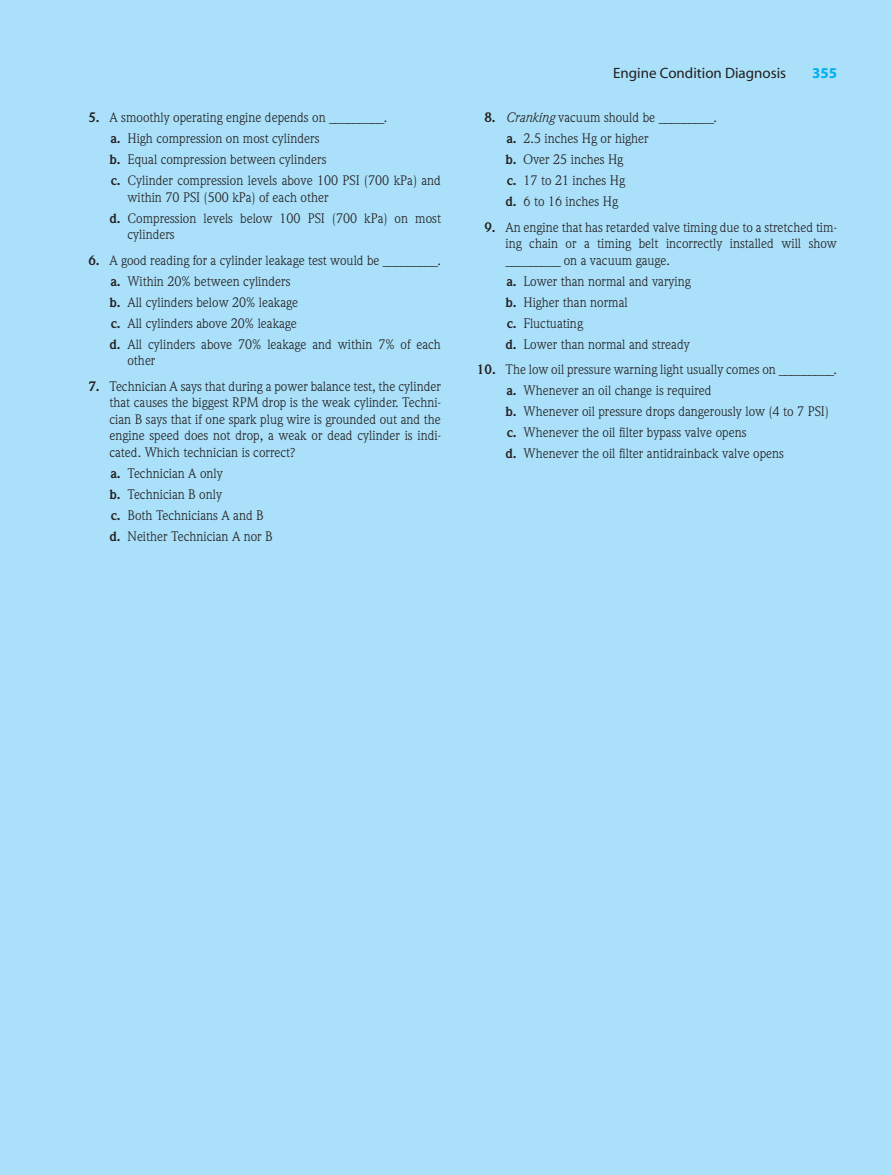
<style>
.page{position:relative;width:891px;height:1175px;background:#fff}
.page>*{position:absolute;margin:0;border:0;box-sizing:border-box;transform-origin:0 0}
.t1{font:15px "Myriad";color:#231f20}
.t2{font:700 15px "Myriad";color:#00aeef}
.t3{font:13.5px/21px "Weidemann";color:#231f20}
.s1{font-weight:700}
.s2{font-style:italic}
</style>
<div class="page">
<div style="left:0;top:0;width:891px;height:1174px;background:#aae0f9"></div>
<p class="t3" style="left:109px;top:108px;width:333px;text-indent:-21px"><span class="s1">5.</span> A smoothly operating engine depends on _________.<br><span class="s1">a.</span> High compression on most cylinders<br><span class="s1">b.</span> Equal compression between cylinders<br><span class="s1">c.</span> Cylinder compression levels above 100 PSI (700 kPa) and</p>
<p class="t3" style="left:109px;top:188px;width:333px;text-indent:18px">within 70 PSI (500 kPa) of each other<br><span class="s1">d.</span> Compression levels below 100 PSI (700 kPa) on most</p>
<p class="t3" style="left:127px;top:225px;width:49px">cylinders</p>
<p class="t3" style="left:109px;top:251px;width:333px;text-indent:-21px"><span class="s1">6.</span> A good reading for a cylinder leakage test would be _________. <span class="s1">a.</span> Within 20% between cylinders<br><span class="s1">b.</span> All cylinders below 20% leakage<br><span class="s1">c.</span> All cylinders above 20% leakage<br><span class="s1">d.</span> All cylinders above 70% leakage and within 7% of each</p>
<p class="t3" style="left:127px;top:351px;width:29px">other</p>
<p class="t3" style="left:109px;top:379px;width:333px;line-height:16.5px;text-align:justify;text-indent:-21px"><span class="s1">7.</span> Technician A says that during a power balance test, the cylinder that causes the biggest RPM drop is the weak cylinder. Techni&shy;cian B says that if one spark plug wire is grounded out and the engine speed does not drop, a weak or dead cylinder is indi&shy;cated. Which technician is correct?</p>
<p class="t3" style="left:109px;top:464px;width:165px"><span class="s1">a.</span> Technician A only<br><span class="s1">b.</span> Technician B only<br><span class="s1">c.</span> Both Technicians A and B <span class="s1">d.</span> Neither Technician A nor B</p>
<p class="t1" style="left:613px;top:67px;width:174px">Engine Condition Diagnosis</p>
<p class="t2" style="left:812px;top:67px;width:26px">355</p>
<p class="t3" style="left:505px;top:108px;width:213px;text-indent:-21px"><span class="s1">8.</span> <span class="s2">Cranking</span> vacuum should be _________. <span class="s1">a.</span> 2.5 inches Hg or higher<br><span class="s1">b.</span> Over 25 inches Hg<br><span class="s1">c.</span> 17 to 21 inches Hg<br><span class="s1">d.</span> 6 to 16 inches Hg</p>
<p class="t3" style="left:505px;top:220px;width:333px;line-height:16.5px;text-align:justify;text-indent:-21px"><span class="s1">9.</span> An engine that has retarded valve timing due to a stretched tim&shy;ing chain or a timing belt incorrectly installed will show _________ on a vacuum gauge.</p>
<p class="t3" style="left:505px;top:272px;width:187px"><span class="s1">a.</span> Lower than normal and varying <span class="s1">b.</span> Higher than normal<br><span class="s1">c.</span> Fluctuating<br><span class="s1">d.</span> Lower than normal and stready</p>
<p class="t3" style="left:505px;top:360px;width:333px;text-indent:-28px"><span class="s1">10.</span> The low oil pressure warning light usually comes on _________. <span class="s1">a.</span> Whenever an oil change is required<br><span class="s1">b.</span> Whenever oil pressure drops dangerously low (4 to 7 PSI) <span class="s1">c.</span> Whenever the oil filter bypass valve opens<br><span class="s1">d.</span> Whenever the oil filter antidrainback valve opens</p>
</div>
